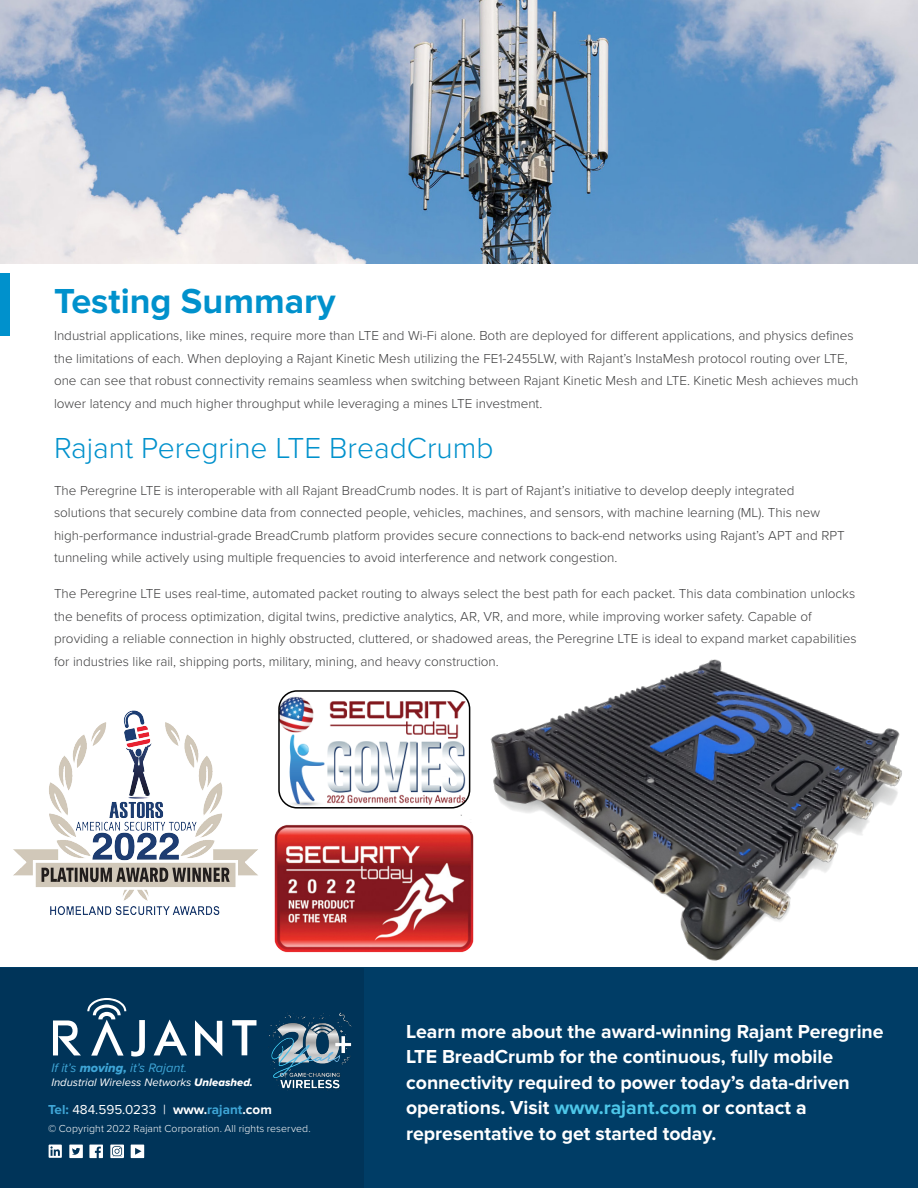
<style>
.page{position:relative;width:918px;height:1188px;background:#fff}
.page>*{position:absolute;margin:0;border:0;box-sizing:border-box;transform-origin:0 0}
.t1{font:700 36px "Proxima Nova";color:#0091cc}
.t2{font:300 30px "Proxima Nova";color:#0091cc}
.t3{font:700 19.5px/25.5px "Proxima Nova";color:#fff}
.t4{font:300 13.5px/22.5px "Proxima Nova";color:#3e3e3f}
.Headline{font:13.5px "Proxima Nova";color:#fff}
.t5{font:italic 12.75px "Proxima Nova";color:#3fa6d7}
.t6{font:italic 11.25px "Proxima Nova";color:#fff}
.t7{font:300 10.5px "Proxima Nova";letter-spacing:.01em;color:#fff}
.s1{font-family:"Proxima Nova Extrabld It";font-style:normal}
.s2{font-weight:700;color:#3fa6d7}
.s3{font-weight:700}
.s4{color:#4dc7e9}
</style>
<div class="page">
<img style="left:0;top:0;width:918px;height:263px">
<div style="left:0;top:273px;width:9px;height:63px;background:#0091cc"></div>
<img style="left:274px;top:824px;width:149px;height:129px">
<img style="left:281px;top:693px;width:142px;height:113px">
<div style="left:278px;top:690px;width:192px;height:119px;border:2px solid #000;border-radius:18px"></div>
<div style="left:0;top:968px;width:918px;height:220px;background:#003d66"></div>
<div style="left:0;top:968px;width:364px;height:220px;background:#003459"></div>
<svg style="left:232px;top:1020px;width:19px;height:35px"></svg>
<svg style="left:53px;top:1020px;width:28px;height:35px"></svg>
<svg style="left:195px;top:1020px;width:27px;height:36px"></svg>
<svg style="left:154px;top:1020px;width:33px;height:35px"></svg>
<svg style="left:87px;top:998px;width:58px;height:59px"></svg>
<svg style="left:49px;top:1145px;width:13px;height:13px"></svg>
<svg style="left:89px;top:1145px;width:14px;height:13px"></svg>
<svg style="left:69px;top:1145px;width:14px;height:13px"></svg>
<svg style="left:131px;top:1145px;width:13px;height:13px"></svg>
<svg style="left:110px;top:1145px;width:14px;height:13px"></svg>
<img style="left:423px;top:659px;width:495px;height:309px">
<img style="left:13px;top:710px;width:245px;height:205px">
<img style="left:251px;top:1012px;width:101px;height:79px">
<p class="t1" style="left:54px;top:280px;width:283px">Testing Summary</p>
<p class="t4" style="left:54px;top:324px;width:806px">Industrial applications, like mines, require more than LTE and Wi-Fi alone. Both are deployed for different applications, and physics defines the limitations of each. When deploying a Rajant Kinetic Mesh utilizing the FE1-2455LW, with Rajant’s InstaMesh protocol routing over LTE, one can see that robust connectivity remains seamless when switching between Rajant Kinetic Mesh and LTE. Kinetic Mesh achieves much lower latency and much higher throughput while leveraging a mines LTE investment.</p>
<p class="t2" style="left:54px;top:426px;width:441px">Rajant Peregrine LTE BreadCrumb</p>
<p class="t4" style="left:54px;top:478px;width:792px">The Peregrine LTE is interoperable with all Rajant BreadCrumb nodes. It is part of Rajant’s initiative to develop deeply integrated solutions that securely combine data from connected people, vehicles, machines, and sensors, with machine learning (ML). This new high-performance industrial-grade BreadCrumb platform provides secure connections to back-end networks using Rajant’s APT and RPT tunneling while actively using multiple frequencies to avoid interference and network congestion.</p>
<p class="t4" style="left:54px;top:582px;width:804px">The Peregrine LTE uses real-time, automated packet routing to always select the best path for each packet. This data combination unlocks the benefits of process optimization, digital twins, predictive analytics, AR, VR, and more, while improving worker safety. Capable of providing a reliable connection in highly obstructed, cluttered, or shadowed areas, the Peregrine LTE is ideal to expand market capabilities for industries like rail, shipping ports, military, mining, and heavy construction.</p>
<p class="t5" style="left:51px;top:1059px;width:137px">If it’s <span class="s1">moving,</span> it’s Rajant.</p>
<p class="t6" style="left:51px;top:1074px;width:203px">Industrial Wireless Networks <span class="s1">Unleashed.</span></p>
<p class="Headline" style="left:48px;top:1102px;width:225px"><span class="s2">Tel:</span> 484.595.0233 | <span class="s3">www.</span><span class="s2">rajant</span><span class="s3">.com</span></p>
<p class="t7" style="left:48px;top:1121px;width:264px">© Copyright 2022 Rajant Corporation. All rights reserved.</p>
<p class="t3" style="left:406px;top:1019px;width:479px">Learn more about the award-winning Rajant Peregrine LTE BreadCrumb for the continuous, fully mobile connectivity required to power today’s data-driven operations. Visit <span class="s4">www.rajant.com</span> or contact a representative to get started today.</p>
</div>
